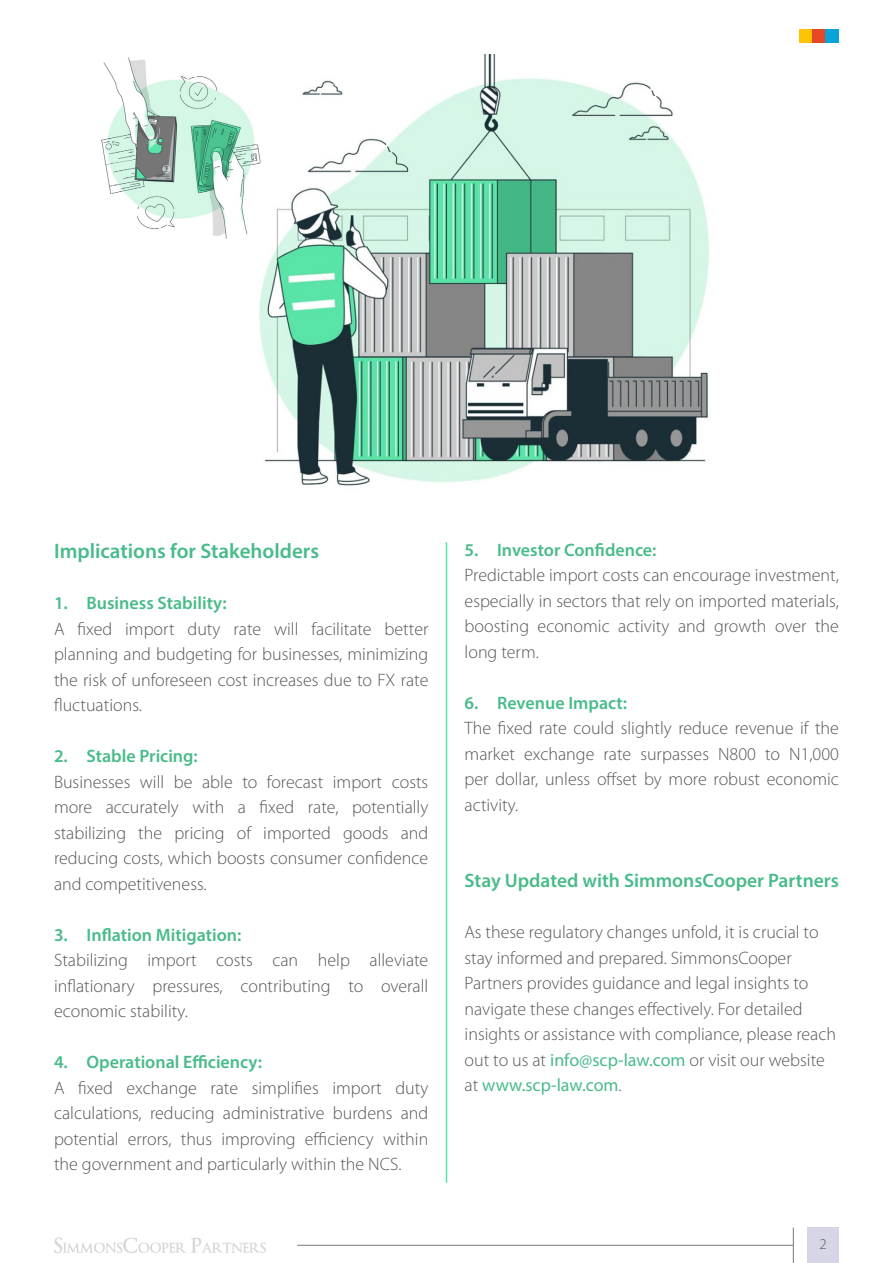
<style>
.page{position:relative;width:893px;height:1263px;background:#fff}
.page>*{position:absolute;margin:0;border:0;box-sizing:border-box;transform-origin:0 0}
.t1{font:600 21px "Myriad Pro";color:#49bb8a}
.t2{font:600 19.5px "Myriad Pro";color:#49bb8a}
.t3{font:300 18px/25.5px "Myriad Pro";color:#575757;text-align:justify}
.t4{font:600 18px "Myriad Pro";color:#49bb8a}
.t5{font:300 15px "Myriad Pro";color:#575757}
.s1{font-weight:400;color:#49bb8a}
</style>
<div class="page">
<svg style="left:54px;top:1237px;width:212px;height:16px"></svg>
<hr style="left:297px;top:1245px;width:496px;height:1px;background:#878787">
<hr style="left:793px;top:1227px;width:1px;height:36px;background:#878787">
<div style="left:807px;top:1227px;width:32px;height:36px;background:#d6d6e6"></div>
<div style="left:799px;top:29px;width:14px;height:13px;background:#fcc405"></div>
<div style="left:813px;top:29px;width:13px;height:13px;background:#e84726"></div>
<div style="left:826px;top:29px;width:13px;height:13px;background:#08a3d9"></div>
<hr style="left:446px;top:542px;width:1px;height:641px;background:#5ae4a8">
<img style="left:259px;top:54px;width:450px;height:432px">
<img style="left:101px;top:54px;width:166px;height:184px">
<p class="t1" style="left:54px;top:538px;width:267px">Implications for Stakeholders</p>
<p class="t4" style="left:54px;top:591px;width:174px">1. Business Stability:</p>
<p class="t3" style="left:54px;top:616px;width:376px">A fixed import duty rate will facilitate better planning and budgeting for businesses, minimizing the risk of unforeseen cost increases due to FX rate fluctuations.</p>
<p class="t4" style="left:54px;top:744px;width:145px">2. Stable Pricing:</p>
<p class="t3" style="left:54px;top:769px;width:376px">Businesses will be able to forecast import costs more accurately with a fixed rate, potentially stabilizing the pricing of imported goods and reducing costs, which boosts consumer confidence and competitiveness.</p>
<p class="t4" style="left:54px;top:923px;width:189px">3. Inflation Mitigation:</p>
<p class="t3" style="left:54px;top:948px;width:376px">Stabilizing import costs can help alleviate inflationary pressures, contributing to overall economic stability.</p>
<p class="t4" style="left:54px;top:1050px;width:210px">4. Operational Efficiency:</p>
<p class="t3" style="left:54px;top:1075px;width:376px">A fixed exchange rate simplifies import duty calculations, reducing administrative burdens and potential errors, thus improving efficiency within the government and particularly within the NCS.</p>
<p class="t4" style="left:465px;top:538px;width:193px">5. Investor Confidence:</p>
<p class="t3" style="left:465px;top:563px;width:376px">Predictable import costs can encourage investment, especially in sectors that rely on imported materials, boosting economic activity and growth over the long term.</p>
<p class="t4" style="left:465px;top:691px;width:164px">6. Revenue Impact:</p>
<p class="t3" style="left:465px;top:716px;width:376px">The fixed rate could slightly reduce revenue if the market exchange rate surpasses N800 to N1,000 per dollar, unless offset by more robust economic activity.</p>
<p class="t2" style="left:465px;top:868px;width:376px">Stay Updated with SimmonsCooper Partners</p>
<p class="t3" style="left:465px;top:920px;width:373px;text-align:left">As these regulatory changes unfold, it is crucial to stay informed and prepared. SimmonsCooper Partners provides guidance and legal insights to navigate these changes effectively. For detailed insights or assistance with compliance, please reach out to us at <span class="s1">info@scp-law.com</span> or visit our website at <span class="s1">www.scp-law.com</span>.</p>
<p class="t5" style="left:819px;top:1235px;width:9px">2</p>
</div>
